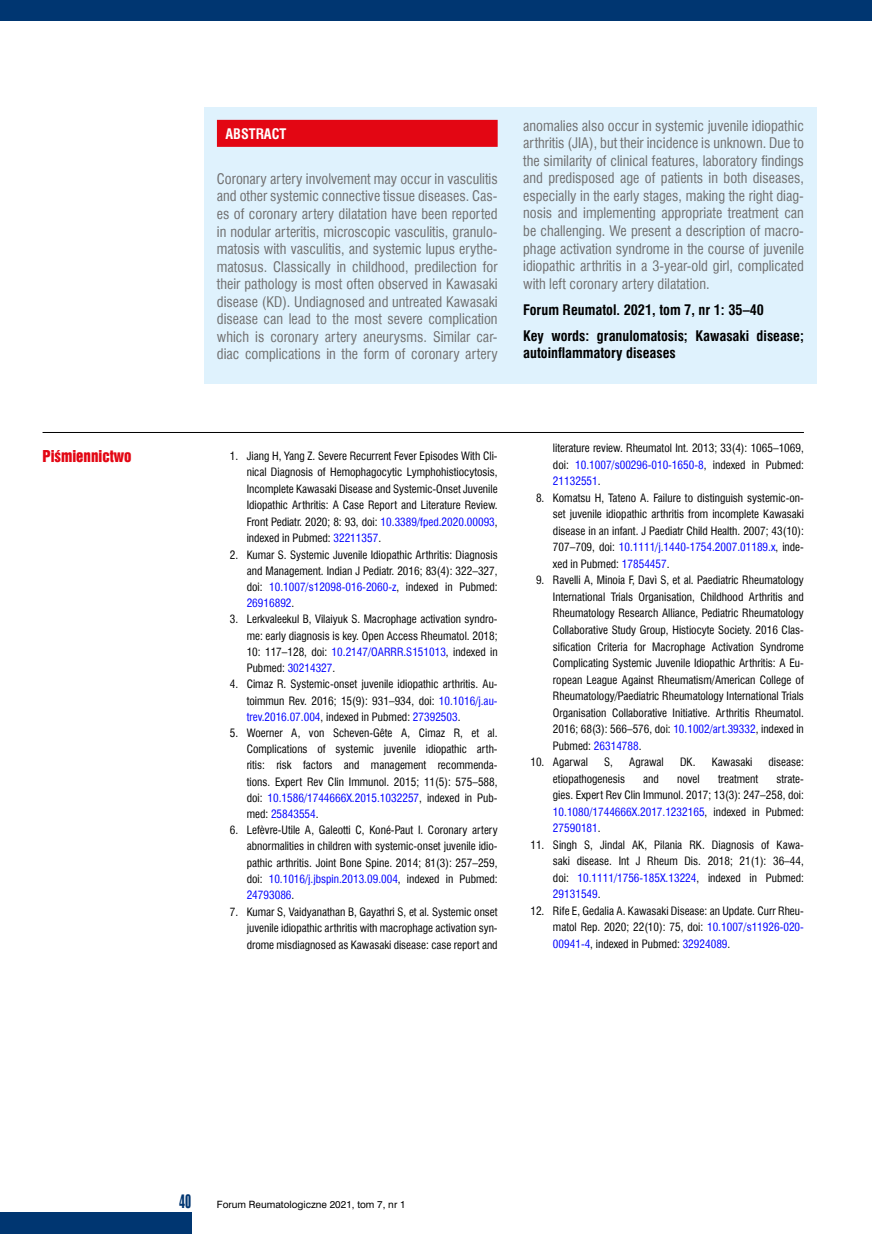
<style>
.page{position:relative;width:872px;height:1234px;background:#fff}
.page>*{position:absolute;margin:0;border:0;box-sizing:border-box;transform-origin:0 0}
.t1{font:18px "Swis 924 EU";color:#003671}
.t2{font:15px "Swis 921 EU";color:#e30613}
.t3{font:14.25px/17.5px "Swis 721 Cn EU";color:#706f6f;text-align:justify}
.t4{font:700 14.25px/26.1px "Swis 721 Cn EU";color:#000}
.t5{font:700 14.25px "Swis 721 Cn EU";color:#fff}
.t6{font:11.25px/16.5px "Swis 721 Cn EU";color:#000;text-align:justify}
.t7{font:9.3px "Swis 721 PL";color:#000}
.s1{color:#00f}
</style>
<div class="page">
<div style="left:0;top:0;width:872px;height:21px;background:#003671"></div>
<div style="left:0;top:1212px;width:191px;height:21px;background:#003671"></div>
<div style="left:204px;top:107px;width:612px;height:276px;background:#dff2fd"></div>
<div style="left:217px;top:120px;width:280px;height:27px;background:#e30613"></div>
<hr style="left:43px;top:432px;width:761px;height:1px;background:#000">
<p class="t5" style="left:225px;top:125px;width:62px">ABSTRACT</p>
<p class="t3" style="left:217px;top:170px;width:282px">Coronary artery involvement may occur in vasculitis and other systemic connective tissue diseases. Cas&shy;es of coronary artery dilatation have been reported in nodular arteritis, microscopic vasculitis, granulo&shy;matosis with vasculitis, and systemic lupus erythe&shy;matosus. Classically in childhood, predilection for their pathology is most often observed in Kawasaki disease (KD). Undiagnosed and untreated Kawasaki disease can lead to the most severe complication which is coronary artery aneurysms. Similar car&shy;diac complications in the form of coronary artery</p>
<p class="t3" style="left:523px;top:117px;width:282px">anomalies also occur in systemic juvenile idiopathic arthritis (JIA), but their incidence is unknown. Due to the similarity of clinical features, laboratory findings and predisposed age of patients in both diseases, especially in the early stages, making the right diag&shy;nosis and implementing appropriate treatment can be challenging. We present a description of macro&shy;phage activation syndrome in the course of juvenile idiopathic arthritis in a 3-year-old girl, complicated with left coronary artery dilatation.</p>
<p class="t4" style="left:523px;top:297px;width:282px">Forum Reumatol. 2021, tom 7, nr 1: 35–40<br>Key words: granulomatosis; Kawasaki disease;</p>
<p class="t4" style="left:523px;top:341px;width:154px">autoinflammatory diseases</p>
<h2 class="t2" style="left:43px;top:446px;width:90px">Piśmiennictwo</h2>
<p class="t6" style="left:247px;top:447px;width:252px;text-indent:-17px">1. Jiang H, Yang Z. Severe Recurrent Fever Episodes With Cli&shy;nical Diagnosis of Hemophagocytic Lymphohistiocytosis, Incomplete Kawasaki Disease and Systemic-Onset Juvenile Idiopathic Arthritis: A Case Report and Literature Review.<br>Front Pediatr. 2020; 8: 93, doi: <span class="s1">10.3389/fped.2020.00093</span>, indexed in Pubmed: <span class="s1">32211357</span>.</p>
<p class="t6" style="left:247px;top:546px;width:252px;text-indent:-17px">2. Kumar S. Systemic Juvenile Idiopathic Arthritis: Diagnosis and Management. Indian J Pediatr. 2016; 83(4): 322–327, doi: <span class="s1">10.1007/s12098-016-2060-z</span>, indexed in Pubmed:<br><span class="s1">26916892</span>.</p>
<p class="t6" style="left:247px;top:611px;width:252px;text-indent:-17px">3. Lerkvaleekul B, Vilaiyuk S. Macrophage activation syndro&shy;me: early diagnosis is key. Open Access Rheumatol. 2018; 10: 117–128, doi: <span class="s1">10.2147/OARRR.S151013</span>, indexed in Pubmed: <span class="s1">30214327</span>.</p>
<p class="t6" style="left:247px;top:676px;width:252px;text-indent:-17px">4. Cimaz R. Systemic-onset juvenile idiopathic arthritis. Au&shy;toimmun Rev. 2016; 15(9): 931–934, doi: <span class="s1">10.1016/j.au&shy;trev.2016.07.004</span>, indexed in Pubmed: <span class="s1">27392503</span>.</p>
<p class="t6" style="left:247px;top:724px;width:252px;text-indent:-17px">5. Woerner A, von Scheven-Gête A, Cimaz R, et al.<br>Complications of systemic juvenile idiopathic arth&shy;ritis: risk factors and management recommenda&shy;tions. Expert Rev Clin Immunol. 2015; 11(5): 575–588, doi: <span class="s1">10.1586/1744666X.2015.1032257</span>, indexed in Pub&shy;med: <span class="s1">25843554</span>.</p>
<p class="t6" style="left:247px;top:821px;width:252px;text-indent:-17px">6. Lefèvre-Utile A, Galeotti C, Koné-Paut I. Coronary artery abnormalities in children with systemic-onset juvenile idio&shy;pathic arthritis. Joint Bone Spine. 2014; 81(3): 257–259, doi: <span class="s1">10.1016/j.jbspin.2013.09.004</span>, indexed in Pubmed:<br><span class="s1">24793086</span>.</p>
<p class="t6" style="left:247px;top:903px;width:252px;text-indent:-17px">7. Kumar S, Vaidyanathan B, Gayathri S, et al. Systemic onset juvenile idiopathic arthritis with macrophage activation syn&shy;drome misdiagnosed as Kawasaki disease: case report and</p>
<p class="t6" style="left:553px;top:440px;width:252px">literature review. Rheumatol Int. 2013; 33(4): 1065–1069, doi: <span class="s1">10.1007/s00296-010-1650-8</span>, indexed in Pubmed:<br><span class="s1">21132551</span>.</p>
<p class="t6" style="left:553px;top:489px;width:252px;text-indent:-17px">8. Komatsu H, Tateno A. Failure to distinguish systemic-on&shy;set juvenile idiopathic arthritis from incomplete Kawasaki disease in an infant. J Paediatr Child Health. 2007; 43(10):<br>707–709, doi: <span class="s1">10.1111/j.1440-1754.2007.01189.x</span>, inde&shy;xed in Pubmed: <span class="s1">17854457</span>.</p>
<p class="t6" style="left:553px;top:572px;width:252px;text-indent:-17px">9. Ravelli A, Minoia F, Davì S, et al. Paediatric Rheumatology International Trials Organisation, Childhood Arthritis and Rheumatology Research Alliance, Pediatric Rheumatology Collaborative Study Group, Histiocyte Society. 2016 Clas&shy;sification Criteria for Macrophage Activation Syndrome Complicating Systemic Juvenile Idiopathic Arthritis: A Eu&shy;ropean League Against Rheumatism/American College of Rheumatology/Paediatric Rheumatology International Trials Organisation Collaborative Initiative. Arthritis Rheumatol.<br>2016; 68(3): 566–576, doi: <span class="s1">10.1002/art.39332</span>, indexed in Pubmed: <span class="s1">26314788</span>.</p>
<p class="t6" style="left:530px;top:753px;width:59px">10. Agarwal</p>
<p class="t6" style="left:604px;top:753px;width:10px">S,</p>
<p class="t6" style="left:629px;top:753px;width:36px">Agrawal</p>
<p class="t6" style="left:680px;top:753px;width:74px">DK. Kawasaki</p>
<p class="t6" style="left:768px;top:753px;width:37px">disease:</p>
<p class="t6" style="left:553px;top:770px;width:74px">etiopathogenesis</p>
<p class="t6" style="left:643px;top:770px;width:17px">and</p>
<p class="t6" style="left:677px;top:770px;width:24px">novel</p>
<p class="t6" style="left:718px;top:770px;width:42px">treatment</p>
<p class="t6" style="left:553px;top:770px;width:252px;text-indent:223px">strate&shy;gies. Expert Rev Clin Immunol. 2017; 13(3): 247–258, doi:<br><span class="s1">10.1080/1744666X.2017.1232165</span>, indexed in Pubmed:<br><span class="s1">27590181</span>.</p>
<p class="t6" style="left:553px;top:836px;width:252px;text-indent:-23px">11. Singh S, Jindal AK, Pilania RK. Diagnosis of Kawa&shy;saki disease. Int J Rheum Dis. 2018; 21(1): 36–44, doi: <span class="s1">10.1111/1756-185X.13224</span>, indexed in Pubmed:<br><span class="s1">29131549</span>.</p>
<p class="t6" style="left:553px;top:902px;width:252px;text-indent:-23px">12. Rife E, Gedalia A. Kawasaki Disease: an Update. Curr Rheu&shy;matol Rep. 2020; 22(10): 75, doi: <span class="s1">10.1007/s11926-020- 00941-4</span>, indexed in Pubmed: <span class="s1">32924089</span>.</p>
<h1 class="t1" style="left:179px;top:1189px;width:14px">40</h1>
<p class="t7" style="left:217px;top:1198px;width:190px">Forum Reumatologiczne 2021, tom 7, nr 1</p>
</div>
